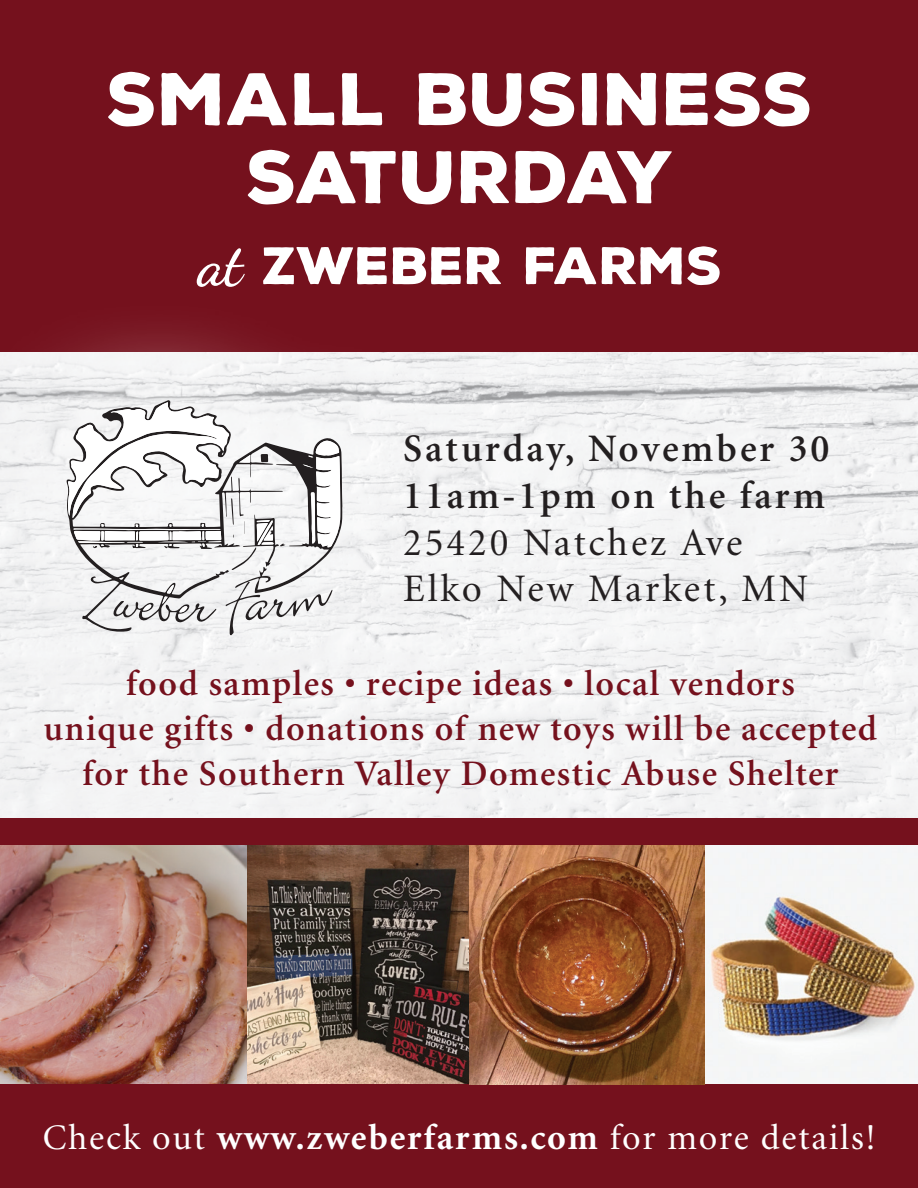
<style>
.page{position:relative;width:918px;height:1188px;background:#fff}
.page>*{position:absolute;margin:0;border:0;box-sizing:border-box;transform-origin:0 0}
.t1{font:900 72px/78px "Nexa Rust Sans";color:#fff;text-align:center}
.t2{font:900 51px "Nexa Rust Sans";color:#fff}
.t3{font:600 39px/46.8px "Minion";letter-spacing:.075em;color:#231f20}
.t4{font:39px/46.8px "Minion";letter-spacing:.075em;color:#231f20}
.t5{font:600 36px/45px "Minion";letter-spacing:.04em;color:#75111d;text-align:center}
.t6{font:36px "Minion";letter-spacing:.05em;color:#fff}
.s1{font-family:"Dancing Script";font-weight:700;font-size:60px}
.s2{font-weight:700}
</style>
<div class="page">
<img style="left:0;top:352px;width:918px;height:467px">
<div style="left:0;top:0;width:918px;height:352px;background:#75111d"></div>
<div style="left:0;top:819px;width:918px;height:369px;background:#75111d"></div>
<img style="left:0;top:845px;width:918px;height:239px">
<svg style="left:0;top:333px;width:450px;height:396px;fill:#f3f3f4"></svg>
<svg style="left:66px;top:400px;width:277px;height:232px;fill:#f3f3f4"></svg>
<svg style="left:225px;top:582px;width:107px;height:54px"></svg>
<svg style="left:143px;top:604px;width:8px;height:7px"></svg>
<svg style="left:162px;top:585px;width:26px;height:27px"></svg>
<svg style="left:119px;top:577px;width:5px;height:3px"></svg>
<svg style="left:303px;top:441px;width:37px;height:106px"></svg>
<svg style="left:68px;top:402px;width:217px;height:168px"></svg>
<p class="t1" style="left:107px;top:61px;width:709px">SMALL BUSINESS<br>SATURDAY</p>
<p class="t2" style="left:198px;top:231px;width:526px"><span class="s1">at</span> ZWEBER FARMS</p>
<p class="t3" style="left:403px;top:426px;width:428px">Saturday, November 30<br>11am-1pm on the farm</p>
<p class="t4" style="left:403px;top:520px;width:406px">25420 Natchez Ave<br>Elko New Market, MN</p>
<p class="t5" style="left:44px;top:663px;width:835px">food samples • recipe ideas • local vendors<br>unique gifts • donations of new toys will be accepted for the Southern Valley Domestic Abuse Shelter</p>
<p class="t6" style="left:43px;top:1120px;width:834px">Check out <span class="s2">www.zweberfarms.com</span> for more details!</p>
</div>
